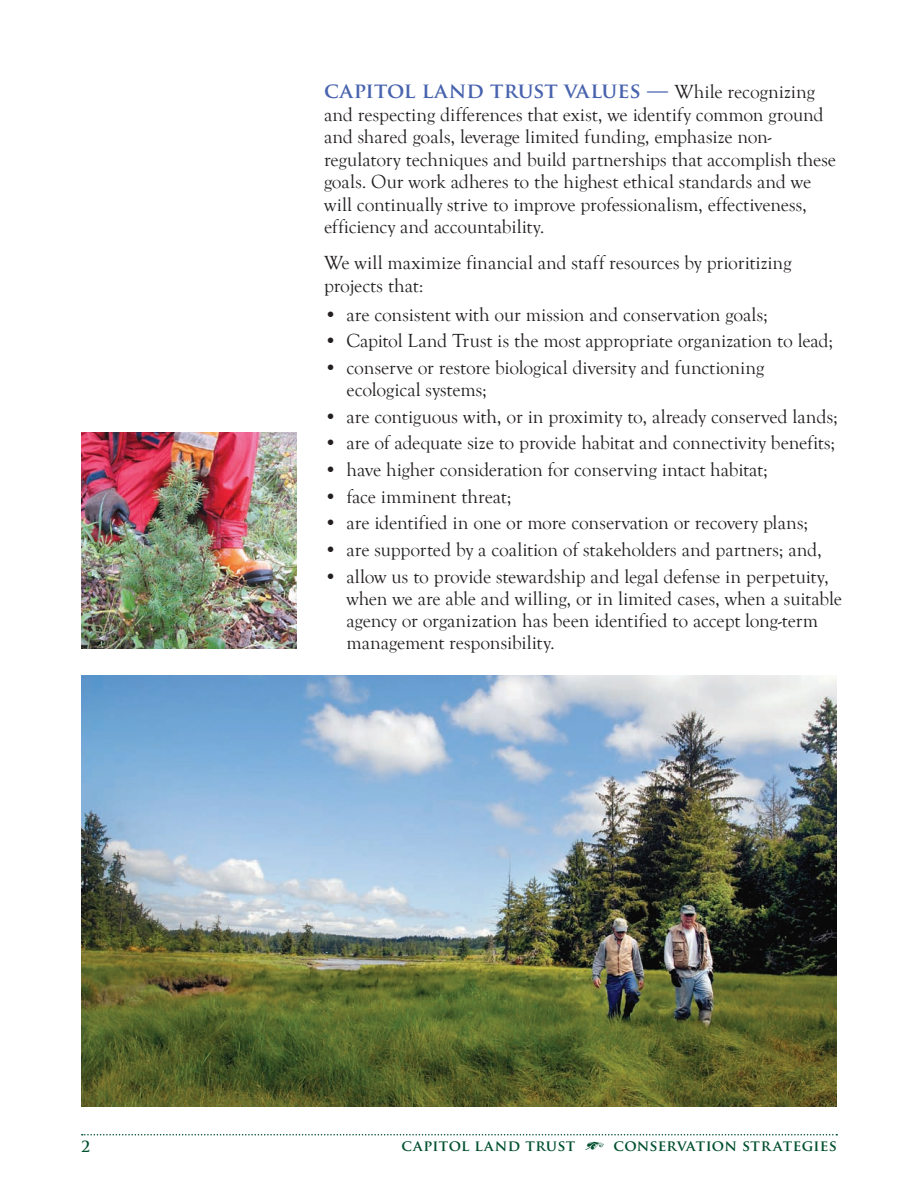
<style>
.page{position:relative;width:918px;height:1188px;background:#fff}
.page>*{position:absolute;margin:0;border:0;box-sizing:border-box;transform-origin:0 0}
.Main_body{font:700 21px "Trajan Pro";letter-spacing:-.005em;color:#4863ae}
.Main_body-2{font:19.5px/22.5px "Goudy Old Style T";letter-spacing:-.005em;color:#231f20}
.Main_body-3{font:700 15px "Trajan Pro";letter-spacing:.02em;color:#00502e}
.s1{font-family:"Goudy Old Style T";font-weight:400;font-size:19.5px;color:#231f20}
.s2{font-family:"Type Embellishments One Let Plain";font-weight:400}
</style>
<div class="page">
<svg style="left:82px;top:1134px;width:755px;height:2px"></svg>
<img style="left:81px;top:432px;width:216px;height:216px">
<img style="left:81px;top:675px;width:756px;height:432px">
<p class="Main_body" style="left:324px;top:78px;width:493px">CAPITOL LAND TRUST VALUES — <span class="s1">While recognizing</span></p>
<p class="Main_body-2" style="left:324px;top:104px;width:514px">and respecting differences that exist, we identify common ground and shared goals, leverage limited funding, emphasize non&shy;regulatory techniques and build partnerships that accomplish these goals. Our work adheres to the highest ethical standards and we will continually strive to improve professionalism, effectiveness, efficiency and accountability.</p>
<p class="Main_body-2" style="left:324px;top:252px;width:469px">We will maximize financial and staff resources by prioritizing projects that:</p>
<p class="Main_body-2" style="left:324px;top:304px;width:445px">• are consistent with our mission and conservation goals;</p>
<p class="Main_body-2" style="left:324px;top:330px;width:511px">• Capitol Land Trust is the most appropriate organization to lead;</p>
<p class="Main_body-2" style="left:346px;top:357px;width:419px;text-indent:-22px">• conserve or restore biological diversity and functioning ecological systems;</p>
<p class="Main_body-2" style="left:324px;top:406px;width:515px">• are contiguous with, or in proximity to, already conserved lands;</p>
<p class="Main_body-2" style="left:324px;top:432px;width:513px">• are of adequate size to provide habitat and connectivity benefits;</p>
<p class="Main_body-2" style="left:324px;top:459px;width:446px">• have higher consideration for conserving intact habitat;</p>
<p class="Main_body-2" style="left:324px;top:485px;width:189px">• face imminent threat;</p>
<p class="Main_body-2" style="left:324px;top:512px;width:486px">• are identified in one or more conservation or recovery plans;</p>
<p class="Main_body-2" style="left:324px;top:539px;width:499px">• are supported by a coalition of stakeholders and partners; and,</p>
<p class="Main_body-2" style="left:346px;top:566px;width:497px;text-indent:-22px">• allow us to provide stewardship and legal defense in perpetuity, when we are able and willing, or in limited cases, when a suitable agency or organization has been identified to accept long-term management responsibility.</p>
<p class="Main_body-3" style="left:81px;top:1137px;width:10px">2</p>
<p class="Main_body-3" style="left:401px;top:1136px;width:437px">CAPITOL LAND TRUST <span class="s2">+</span> CONSERVATION STRATEGIES</p>
</div>
